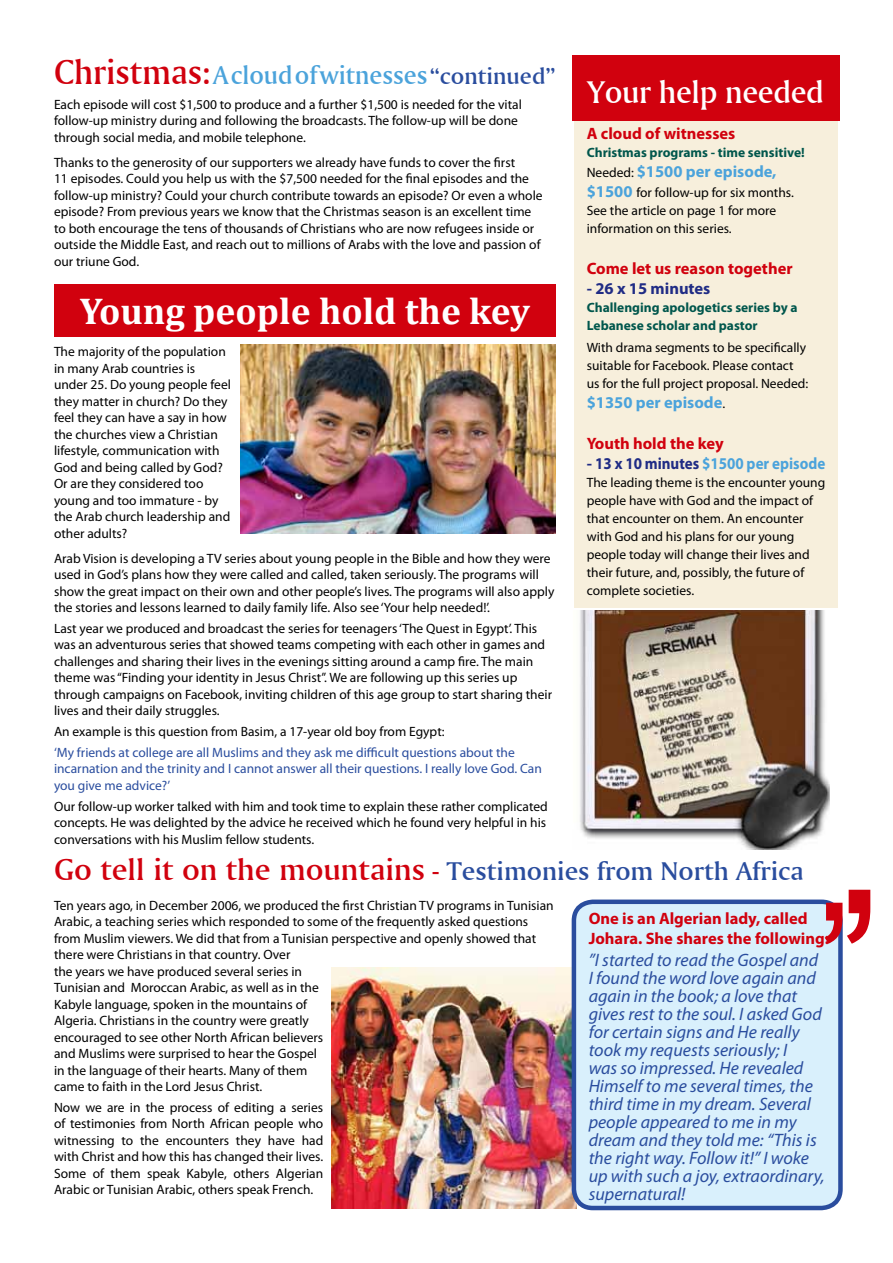
<style>
.page{position:relative;width:893px;height:1263px;background:#fff}
.page>*{position:absolute;margin:0;border:0;box-sizing:border-box;transform-origin:0 0}
.t1{font:700 37.5px "Cambria";color:#fff}
.t2{font:33px "Amerigo BT Medium A";letter-spacing:-.01em;color:#fff}
.t3{font:27px "Amerigo BT Medium A";color:#2a4d9e;scale:1.05 1}
.t4{font:27px "Amerigo BT Medium A";color:#4ba3db}
.t5{font:italic 18px/18px "Myriad Pro";color:#2a4d9e}
.t6{font:700 16.5px/19.8px "Myriad Pro";color:#d1010e}
.t7{font:700 16.5px "Myriad Pro";color:#4ba3db}
.t8{font:700 16.5px "Myriad Pro";color:#4ba3db;scale:.91 1}
.t9{font:700 16.5px "Myriad Pro";color:#202c85}
.t10{font:13.5px/16.5px "Myriad Pro";color:#000}
.t11{font:13.5px/16.5px "Myriad Pro";color:#2a4d9e}
.t12{font:700 13.5px/18px "Myriad Pro";color:#00564c}
.s1{font-size:36px;color:#d1010e}
.s2{font-size:24px;color:#2a4d9e}
.s3{font-weight:400;font-size:13.5px;color:#000}
.s4{font-weight:700;font-size:16.5px;color:#4ba3db}
.s5{color:#202c85}
.s6{font-size:31.5px;color:#d1010e}
.s7{color:#d1010e}
</style>
<div class="page">
<div style="left:574px;top:122px;width:264px;height:486px;background:#f7efdc"></div>
<div style="left:572px;top:55px;width:267px;height:66px;background:#d1010e"></div>
<img style="left:240px;top:345px;width:316px;height:189px">
<div style="left:54px;top:285px;width:502px;height:52px;background:#d1010e"></div>
<img style="left:332px;top:967px;width:244px;height:242px">
<div style="left:574px;top:902px;width:266px;height:306px;background:#d9f0fc;border-radius:19px"></div>
<div style="left:572px;top:899px;width:271px;height:311px;border:4px solid #2a4d9e;border-radius:19px"></div>
<svg style="left:825px;top:890px;width:45px;height:54px"></svg>
<img style="left:580px;top:610px;width:249px;height:239px">
<h3 class="t4" style="left:54px;top:58px;width:503px"><span class="s1">Christmas:</span>A cloud of witnesses<span class="s2">“continued”</span></h3>
<p class="t10" style="left:54px;top:96px;width:469px">Each episode will cost $1,500 to produce and a further $1,500 is needed for the vital follow-up ministry during and following the broadcasts. The follow-up will be done through social media, and mobile telephone.</p>
<p class="t10" style="left:54px;top:154px;width:490px">Thanks to the generosity of our supporters we already have funds to cover the first<br>11 episodes. Could you help us with the $7,500 needed for the final episodes and the follow-up ministry? Could your church contribute towards an episode? Or even a whole episode? From previous years we know that the Christmas season is an excellent time to both encourage the tens of thousands of Christians who are now refugees inside or outside the Middle East, and reach out to millions of Arabs with the love and passion of our triune God.</p>
<h1 class="t1" style="left:80px;top:288px;width:452px">Young people hold the key</h1>
<p class="t10" style="left:54px;top:343px;width:179px">The majority of the population in many Arab countries is under 25. Do young people feel they matter in church? Do they feel they can have a say in how the churches view a Christian lifestyle, communication with<br>God and being called by God?<br>Or are they considered too young and too immature - by the Arab church leadership and other adults?</p>
<p class="t10" style="left:54px;top:550px;width:502px">Arab Vision is developing a TV series about young people in the Bible and how they were used in God’s plans how they were called and called, taken seriously. The programs will show the great impact on their own and other people’s lives. The programs will also apply the stories and lessons learned to daily family life. Also see ‘Your help needed!’.</p>
<p class="t10" style="left:54px;top:620px;width:500px">Last year we produced and broadcast the series for teenagers ‘The Quest in Egypt’. This was an adventurous series that showed teams competing with each other in games and challenges and sharing their lives in the evenings sitting around a camp fire. The main theme was “Finding your identity in Jesus Christ”. We are following up this series up through campaigns on Facebook, inviting children of this age group to start sharing their lives and their daily struggles.</p>
<p class="t10" style="left:54px;top:723px;width:392px">An example is this question from Basim, a 17-year old boy from Egypt:</p>
<p class="t11" style="left:54px;top:744px;width:489px">‘My friends at college are all Muslims and they ask me difficult questions about the incarnation and the trinity and I cannot answer all their questions. I really love God. Can you give me advice?’</p>
<p class="t10" style="left:54px;top:797px;width:495px;text-align:justify">Our follow-up worker talked with him and took time to explain these rather complicated concepts. He was delighted by the advice he received which he found very helpful in his conversations with his Muslim fellow students.</p>
<h2 class="t2" style="left:588px;top:72px;width:238px">Your help needed</h2>
<p class="t6" style="left:587px;top:123px;width:150px">A cloud of witnesses</p>
<p class="t12" style="left:587px;top:143px;width:219px">Christmas programs - time sensitive!</p>
<p class="t7" style="left:587px;top:161px;width:191px"><span class="s3">Needed:</span> $1500 per episode,</p>
<p class="t10" style="left:587px;top:183px;width:209px;line-height:18px"><span class="s4">$1500</span> for follow-up for six months.<br>See the article on page 1 for more information on this series.</p>
<p class="t6" style="left:587px;top:258px;width:207px">Come let us reason together</p>
<p class="t9" style="left:587px;top:278px;width:125px">- 26 x 15 minutes</p>
<p class="t12" style="left:587px;top:298px;width:212px">Challenging apologetics series by a<br>Lebanese scholar and pastor</p>
<p class="t10" style="left:587px;top:338px;width:223px;line-height:18px">With drama segments to be specifically suitable for Facebook. Please contact us for the full project proposal. Needed:</p>
<p class="t7" style="left:587px;top:392px;width:140px">$1350 per episode<span class="s3">.</span></p>
<p class="t6" style="left:587px;top:433px;width:138px">Youth hold the key</p>
<p class="t8" style="left:587px;top:452px;width:264px"><span class="s5">- 13 x 10 minutes</span> $1500 per episode</p>
<p class="t10" style="left:587px;top:473px;width:240px;line-height:18px">The leading theme is the encounter young people have with God and the impact of that encounter on them. An encounter with God and his plans for our young people today will change their lives and their future, and, possibly, the future of complete societies.</p>
<h3 class="t3" style="left:54px;top:855px;width:715px"><span class="s6">Go tell it on the mountains</span> <span class="s7">-</span> Testimonies from North Africa</h3>
<p class="t10" style="left:54px;top:897px;width:501px">Ten years ago, in December 2006, we produced the first Christian TV programs in Tunisian Arabic, a teaching series which responded to some of the frequently asked questions from Muslim viewers. We did that from a Tunisian perspective and openly showed that there were Christians in that country. Over<br>the years we have produced several series in<br>Tunisian and Moroccan Arabic, as well as in the<br>Kabyle language, spoken in the mountains of<br>Algeria. Christians in the country were greatly<br>encouraged to see other North African believers<br>and Muslims were surprised to hear the Gospel<br>in the language of their hearts. Many of them<br>came to faith in the Lord Jesus Christ.</p>
<p class="t10" style="left:54px;top:1099px;width:271px;text-align:justify">Now we are in the process of editing a series of testimonies from North African people who witnessing to the encounters they have had with Christ and how this has changed their lives.<br>Some of them speak Kabyle, others Algerian Arabic or Tunisian Arabic, others speak French.</p>
<p class="t6" style="left:589px;top:908px;width:242px">One is an Algerian lady, called<br>Johara. She shares the following:</p>
<p class="t5" style="left:589px;top:950px;width:238px">”I started to read the Gospel and<br>I found the word love again and again in the book; a love that gives rest to the soul. I asked God for certain signs and He really took my requests seriously; I<br>was so impressed. He revealed<br>Himself to me several times, the third time in my dream. Several people appeared to me in my dream and they told me: “This is the right way. Follow it!” I woke up with such a joy, extraordinary, supernatural!</p>
</div>
